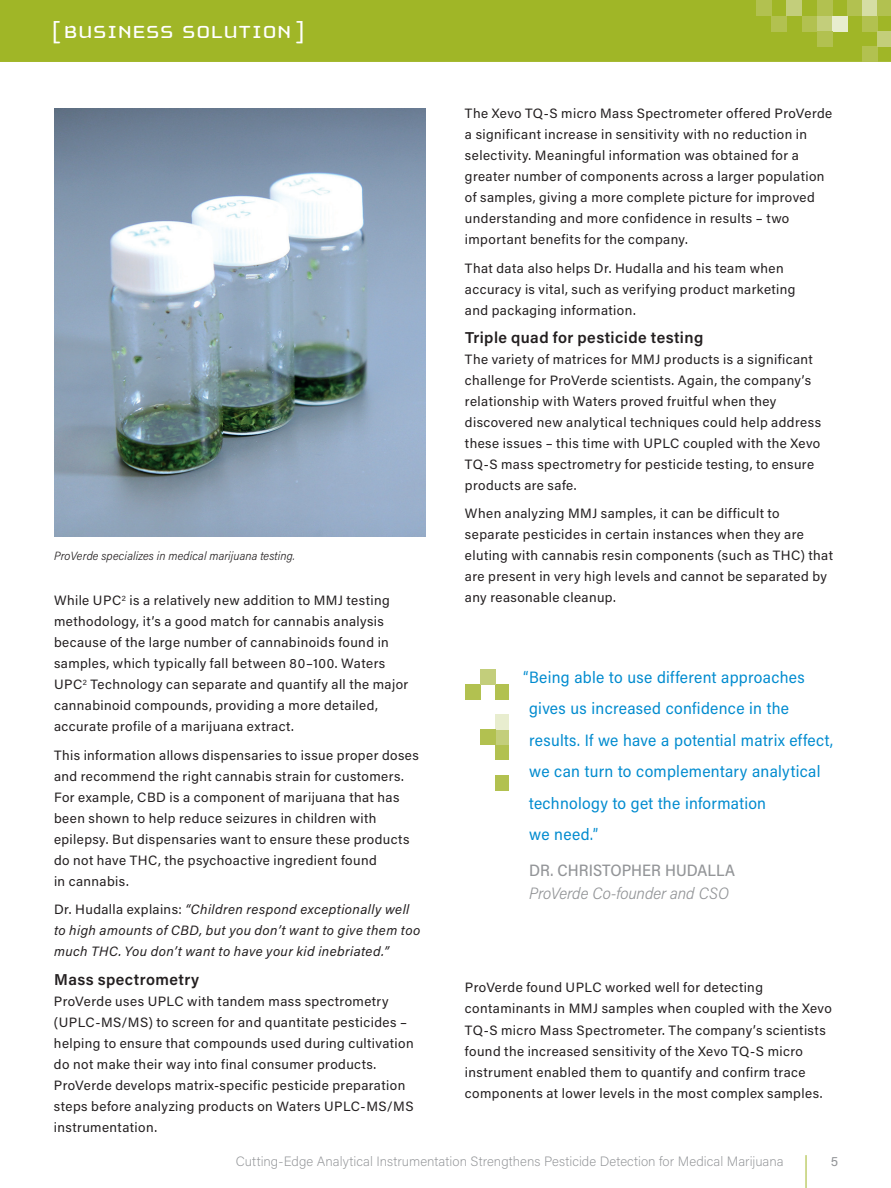
<style>
.page{position:relative;width:891px;height:1188px;background:#fff}
.page>*{position:absolute;margin:0;border:0;box-sizing:border-box;transform-origin:0 0}
.t1{font:25.5px "Cholla Unicase";letter-spacing:.015em;color:#fff;scale:1.1 1}
.t2{font:16.5px/31.5px "Acumin Pro Semi Cond";letter-spacing:.02em;color:#008bcf}
.t3{font:italic 300 16.5px "Acumin Pro Semi Cond";letter-spacing:-.01em;color:#939598}
.t4{font:500 16.5px "Acumin Pro Semi Cond";letter-spacing:.005em;color:#939598}
.t5{font:600 15.75px "Acumin Pro";letter-spacing:.025em;color:#231f20}
.t6{font:13.5px/21px "Acumin Pro";letter-spacing:.03em;color:#231f20}
.t7{font:italic 13.5px/21px "Acumin Pro";letter-spacing:.03em;color:#231f20}
.t8{font:200 13.5px "Acumin Pro";letter-spacing:.005em;color:#939598}
.t9{font:13.5px "Acumin Pro";color:#939598}
.t10{font:italic 300 12px "Acumin Pro Semi Cond";letter-spacing:.01em;color:#231f20}
.s1{font-style:normal}
</style>
<div class="page">
<div style="left:0;top:0;width:891px;height:62px;background:#a0b627"></div>
<div style="left:756px;top:0;width:15px;height:16px;background:#b2c150"></div>
<div style="left:862px;top:47px;width:15px;height:15px;background:#b2c150"></div>
<div style="left:771px;top:16px;width:16px;height:15px;background:#b2c150"></div>
<div style="left:787px;top:0;width:15px;height:16px;background:#c3ce7b"></div>
<div style="left:802px;top:16px;width:15px;height:15px;background:#b2c150"></div>
<div style="left:817px;top:16px;width:15px;height:15px;background:#c3ce7b"></div>
<div style="left:832px;top:16px;width:16px;height:15px;background:#e8edcf"></div>
<div style="left:817px;top:0;width:15px;height:16px;background:#b2c150"></div>
<div style="left:817px;top:31px;width:15px;height:16px;background:#b2c150"></div>
<div style="left:862px;top:0;width:15px;height:16px;background:#d5dda4"></div>
<div style="left:848px;top:0;width:14px;height:16px;background:#b2c150"></div>
<div style="left:877px;top:0;width:14px;height:16px;background:#b2c150"></div>
<div style="left:862px;top:16px;width:15px;height:15px;background:#b2c150"></div>
<div style="left:877px;top:31px;width:14px;height:16px;background:#c3ce7b"></div>
<hr style="left:806px;top:1155px;width:1px;height:33px;background:#a0b627">
<img style="left:54px;top:108px;width:371px;height:429px">
<div style="left:465px;top:685px;width:15px;height:15px;background:#b2c150"></div>
<div style="left:496px;top:775px;width:13px;height:16px;background:#b2c150"></div>
<div style="left:496px;top:745px;width:13px;height:15px;background:#b2c150"></div>
<div style="left:496px;top:729px;width:13px;height:16px;background:#c3ce7b"></div>
<div style="left:496px;top:714px;width:13px;height:15px;background:#e8edcf"></div>
<div style="left:480px;top:729px;width:16px;height:16px;background:#b2c150"></div>
<div style="left:496px;top:685px;width:13px;height:15px;background:#b2c150"></div>
<div style="left:480px;top:669px;width:16px;height:16px;background:#c3ce7b"></div>
<h1 class="t1" style="left:52px;top:19px;width:232px">[ BUSINESS SOLUTION ]</h1>
<p class="t10" style="left:54px;top:548px;width:243px">ProVerde specializes in medical marijuana testing.</p>
<p class="t6" style="left:54px;top:590px;width:356px">While UPC<sup>2</sup> is a relatively new addition to MMJ testing methodology, it’s a good match for cannabis analysis because of the large number of cannabinoids found in samples, which typically fall between 80–100. Waters UPC<sup>2</sup> Technology can separate and quantify all the major cannabinoid compounds, providing a more detailed, accurate profile of a marijuana extract.</p>
<p class="t6" style="left:54px;top:744px;width:366px">This information allows dispensaries to issue proper doses and recommend the right cannabis strain for customers.<br>For example, CBD is a component of marijuana that has been shown to help reduce seizures in children with epilepsy. But dispensaries want to ensure these products do not have THC, the psychoactive ingredient found<br>in cannabis.</p>
<p class="t7" style="left:54px;top:899px;width:368px"><span class="s1">Dr. Hudalla explains:</span> “Children respond exceptionally well to high amounts of CBD, but you don’t want to give them too much THC. You don’t want to have your kid inebriated.”</p>
<p class="t5" style="left:54px;top:968px;width:147px">Mass spectrometry</p>
<p class="t6" style="left:54px;top:990px;width:361px">ProVerde uses UPLC with tandem mass spectrometry (UPLC-MS/MS) to screen for and quantitate pesticides – helping to ensure that compounds used during cultivation do not make their way into final consumer products.<br>ProVerde develops matrix-specific pesticide preparation steps before analyzing products on Waters UPLC-MS/MS instrumentation.</p>
<p class="t6" style="left:465px;top:102px;width:369px">The Xevo TQ-S micro Mass Spectrometer offered ProVerde a significant increase in sensitivity with no reduction in selectivity. Meaningful information was obtained for a greater number of components across a larger population of samples, giving a more complete picture for improved understanding and more confidence in results – two important benefits for the company.</p>
<p class="t6" style="left:465px;top:257px;width:332px">That data also helps Dr. Hudalla and his team when accuracy is vital, such as verifying product marketing and packaging information.</p>
<p class="t5" style="left:465px;top:326px;width:240px">Triple quad for pesticide testing</p>
<p class="t6" style="left:465px;top:348px;width:358px">The variety of matrices for MMJ products is a significant challenge for ProVerde scientists. Again, the company’s relationship with Waters proved fruitful when they discovered new analytical techniques could help address these issues – this time with UPLC coupled with the Xevo TQ-S mass spectrometry for pesticide testing, to ensure products are safe.</p>
<p class="t6" style="left:465px;top:503px;width:370px">When analyzing MMJ samples, it can be difficult to separate pesticides in certain instances when they are eluting with cannabis resin components (such as THC) that are present in very high levels and cannot be separated by any reasonable cleanup.</p>
<p class="t2" style="left:529px;top:661px;width:305px;text-indent:-6px">“Being able to use different approaches gives us increased confidence in the results. If we have a potential matrix effect, we can turn to complementary analytical technology to get the information<br>we need.”</p>
<p class="t4" style="left:529px;top:859px;width:207px">DR. CHRISTOPHER HUDALLA</p>
<p class="t3" style="left:529px;top:882px;width:201px">ProVerde Co-founder and CSO</p>
<p class="t6" style="left:465px;top:977px;width:368px">ProVerde found UPLC worked well for detecting contaminants in MMJ samples when coupled with the Xevo TQ-S micro Mass Spectrometer. The company’s scientists found the increased sensitivity of the Xevo TQ-S micro instrument enabled them to quantify and confirm trace components at lower levels in the most complex samples.</p>
<p class="t8" style="left:236px;top:1152px;width:549px">Cutting-Edge Analytical Instrumentation Strengthens Pesticide Detection for Medical Marijuana</p>
<p class="t9" style="left:831px;top:1151px;width:9px">5</p>
</div>
